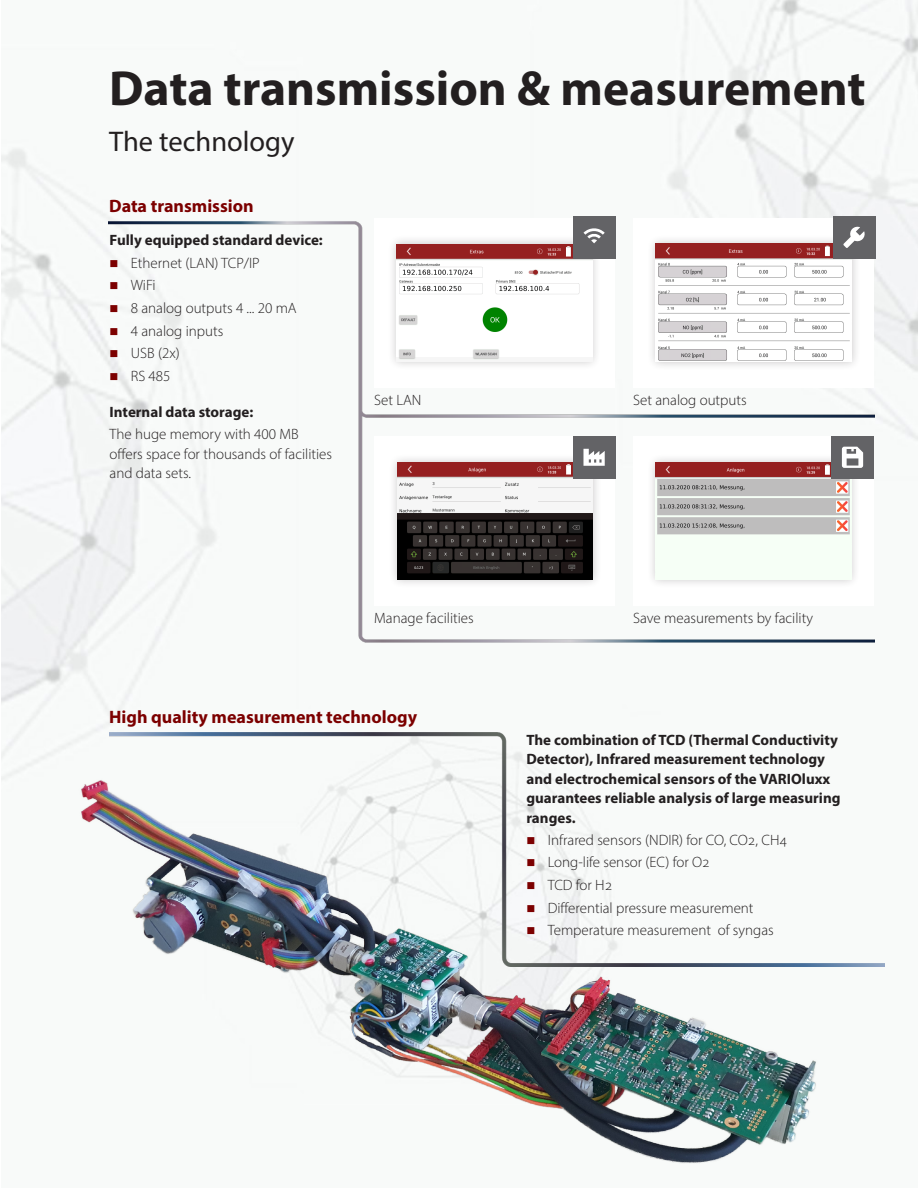
<style>
.page{position:relative;width:918px;height:1188px;background:#fff}
.page>*{position:absolute;margin:0;border:0;box-sizing:border-box;transform-origin:0 0}
.t1{font:700 49.5px "Myriad Pro";color:#231f20}
.t2{font:28.5px "Myriad Pro";color:#231f20}
.t3{font:700 18px "Myriad Pro";color:#7c0000}
.Aufzählung{font:300 15px/19.5px "Myriad Pro";color:#231f20}
.Aufzählung-2{font:700 15px/19.5px "Myriad Pro";color:#231f20}
.s1{color:#7c0000}
</style>
<div class="page">
<img style="left:2px;top:0;width:916px;height:781px">
<div style="left:573px;top:216px;width:42px;height:43px;background:#636366"></div>
<div style="left:833px;top:216px;width:42px;height:43px;background:#636366"></div>
<img style="left:40px;top:764px;width:777px;height:400px">
<img style="left:108px;top:218px;width:766px;height:442px">
<img style="left:110px;top:733px;width:775px;height:234px">
<p class="t1" style="left:109px;top:56px;width:758px">Data transmission &amp; measurement</p>
<p class="t2" style="left:109px;top:124px;width:187px">The technology</p>
<p class="t3" style="left:109px;top:194px;width:146px">Data transmission</p>
<p class="Aufzählung-2" style="left:110px;top:230px;width:215px">Fully equipped standard device:</p>
<p class="Aufzählung" style="left:110px;top:253px;width:152px"><span class="s1">■</span> Ethernet (LAN) TCP/IP</p>
<p class="Aufzählung" style="left:110px;top:276px;width:48px"><span class="s1">■</span> WiFi</p>
<p class="Aufzählung" style="left:110px;top:298px;width:189px"><span class="s1">■</span> 8 analog outputs 4 ... 20 mA</p>
<p class="Aufzählung" style="left:110px;top:321px;width:115px"><span class="s1">■</span> 4 analog inputs</p>
<p class="Aufzählung" style="left:110px;top:344px;width:72px"><span class="s1">■</span> USB (2x)</p>
<p class="Aufzählung" style="left:110px;top:366px;width:63px"><span class="s1">■</span> RS 485</p>
<p class="Aufzählung-2" style="left:110px;top:401px;width:145px">Internal data storage:</p>
<p class="Aufzählung" style="left:110px;top:424px;width:224px">The huge memory with 400 MB offers space for thousands of facilities and data sets.</p>
<p class="Aufzählung" style="left:374px;top:390px;width:49px">Set LAN</p>
<p class="Aufzählung" style="left:633px;top:390px;width:115px">Set analog outputs</p>
<p class="Aufzählung" style="left:374px;top:608px;width:101px">Manage facilities</p>
<p class="Aufzählung" style="left:633px;top:608px;width:181px">Save measurements by facility</p>
<p class="t3" style="left:109px;top:705px;width:310px">High quality measurement technology</p>
<p class="Aufzählung-2" style="left:526px;top:729px;width:316px">The combination of TCD (Thermal Conductivity Detector), Infrared measurement technology and electrochemical sensors of the VARIOluxx guarantees reliable analysis of large measuring ranges.</p>
<p class="Aufzählung" style="left:526px;top:830px;width:262px"><span class="s1">■</span> Infrared sensors (NDIR) for CO, CO2, CH4</p>
<p class="Aufzählung" style="left:526px;top:852px;width:185px"><span class="s1">■</span> Long-life sensor (EC) for O2</p>
<p class="Aufzählung" style="left:526px;top:875px;width:87px"><span class="s1">■</span> TCD for H2</p>
<p class="Aufzählung" style="left:526px;top:898px;width:229px"><span class="s1">■</span> Differential pressure measurement</p>
<p class="Aufzählung" style="left:526px;top:920px;width:249px"><span class="s1">■</span> Temperature measurement of syngas</p>
</div>
